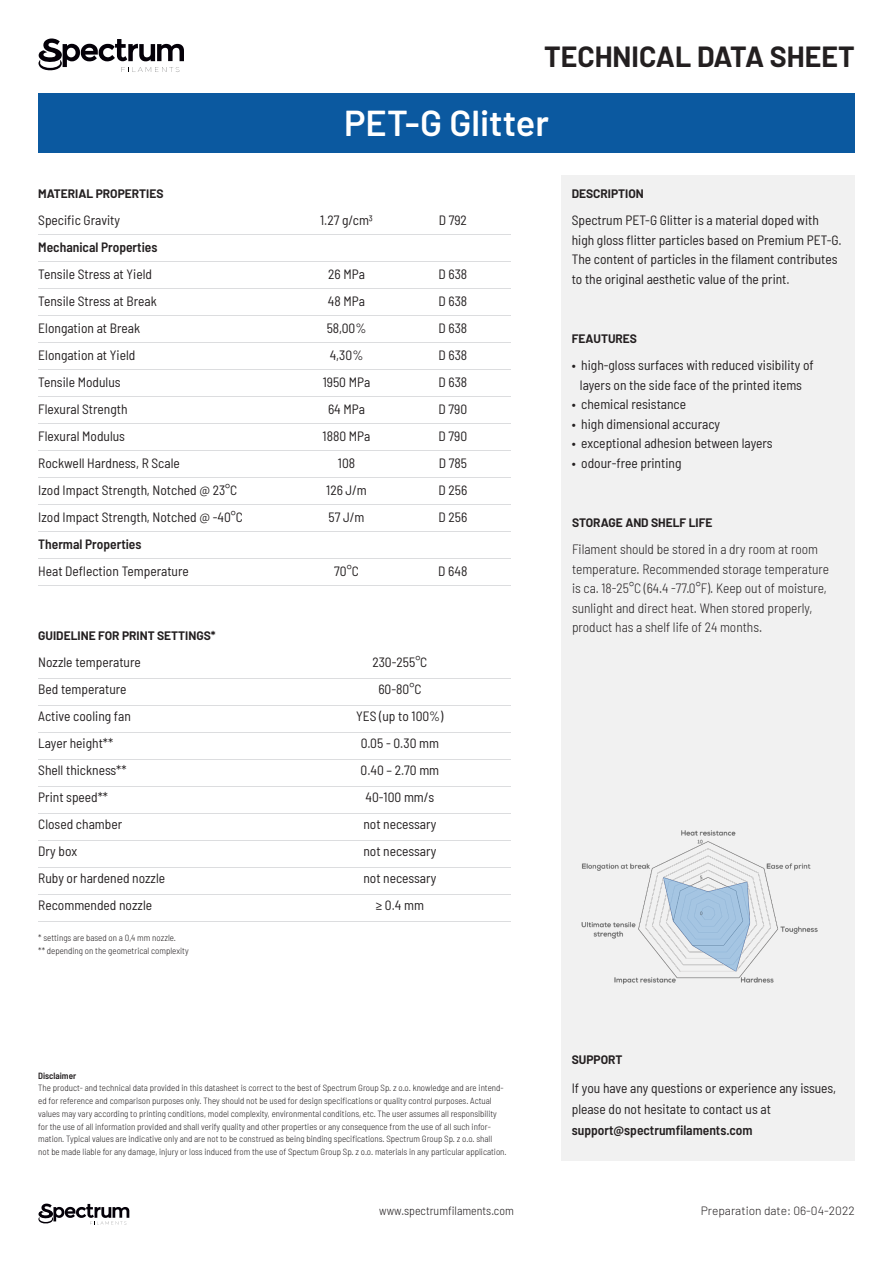
<style>
.page{position:relative;width:893px;height:1263px;background:#fff}
.page>*{position:absolute;margin:0;border:0;box-sizing:border-box;transform-origin:0 0}
.t1{font:600 36px "Barlow";color:#fff}
.t2{font:700 28.5px "Barlow";color:#231f20}
.t3{font:semi-condensed 13.5px/19.5px "Barlow";color:#231f20}
.t4{font:300 semi-condensed 13.5px/19.5px "Barlow";color:#231f20}
.t5{font:600 semi-condensed 13.5px "Barlow";color:#231f20}
.t6{font:700 12px "Barlow";color:#231f20}
.t7{font:300 12px "Barlow";color:#231f20}
.t8{font:300 semi-condensed 12px "Barlow";color:#231f20}
.t9{font:300 semi-condensed 9px/12.8px "Barlow";color:#231f20}
.t10{font:600 semi-condensed 9px "Barlow";color:#231f20}
.s1{font-weight:600}
</style>
<div class="page">
<div style="left:561px;top:175px;width:294px;height:985px;background:#f1f1f1"></div>
<div style="left:38px;top:94px;width:817px;height:59px;background:#0b59a0"></div>
<svg style="left:38px;top:39px;width:146px;height:33px"></svg>
<svg style="left:38px;top:1203px;width:91px;height:21px"></svg>
<hr style="left:38px;top:234px;width:472px;height:1px;background:#dcdddf">
<hr style="left:38px;top:261px;width:472px;height:1px;background:#dcdddf">
<hr style="left:38px;top:288px;width:472px;height:1px;background:#dcdddf">
<hr style="left:38px;top:315px;width:472px;height:1px;background:#dcdddf">
<hr style="left:38px;top:342px;width:472px;height:1px;background:#dcdddf">
<hr style="left:38px;top:369px;width:472px;height:1px;background:#dcdddf">
<hr style="left:38px;top:396px;width:472px;height:1px;background:#dcdddf">
<hr style="left:38px;top:423px;width:472px;height:1px;background:#dcdddf">
<hr style="left:38px;top:450px;width:472px;height:1px;background:#dcdddf">
<hr style="left:38px;top:477px;width:472px;height:1px;background:#dcdddf">
<hr style="left:38px;top:504px;width:472px;height:1px;background:#dcdddf">
<hr style="left:38px;top:531px;width:472px;height:1px;background:#dcdddf">
<hr style="left:38px;top:558px;width:472px;height:1px;background:#dcdddf">
<hr style="left:38px;top:585px;width:472px;height:1px;background:#dcdddf">
<img style="left:581px;top:830px;width:237px;height:155px">
<hr style="left:38px;top:678px;width:472px;height:1px;background:#dcdddf">
<hr style="left:38px;top:705px;width:472px;height:1px;background:#dcdddf">
<hr style="left:38px;top:732px;width:472px;height:1px;background:#dcdddf">
<hr style="left:38px;top:759px;width:472px;height:1px;background:#dcdddf">
<hr style="left:38px;top:786px;width:472px;height:1px;background:#dcdddf">
<hr style="left:38px;top:813px;width:472px;height:1px;background:#dcdddf">
<hr style="left:38px;top:840px;width:472px;height:1px;background:#dcdddf">
<hr style="left:38px;top:867px;width:472px;height:1px;background:#dcdddf">
<hr style="left:38px;top:894px;width:472px;height:1px;background:#dcdddf">
<hr style="left:38px;top:921px;width:472px;height:1px;background:#dcdddf">
<p class="t2" style="left:544px;top:35px;width:312px">TECHNICAL DATA SHEET</p>
<p class="t6" style="left:38px;top:185px;width:127px">MATERIAL PROPERTIES</p>
<p class="t3" style="left:38px;top:210px;width:83px">Specific Gravity</p>
<p class="t5" style="left:38px;top:238px;width:121px">Mechanical Properties</p>
<p class="t3" style="left:38px;top:264px;width:115px">Tensile Stress at Yield</p>
<p class="t3" style="left:38px;top:291px;width:120px">Tensile Stress at Break</p>
<p class="t3" style="left:38px;top:318px;width:103px">Elongation at Break</p>
<p class="t3" style="left:38px;top:345px;width:99px">Elongation at Yield</p>
<p class="t3" style="left:38px;top:372px;width:84px">Tensile Modulus</p>
<p class="t3" style="left:38px;top:399px;width:91px">Flexural Strength</p>
<p class="t3" style="left:38px;top:426px;width:88px">Flexural Modulus</p>
<p class="t3" style="left:38px;top:453px;width:143px">Rockwell Hardness, R Scale</p>
<p class="t3" style="left:38px;top:480px;width:201px">Izod Impact Strength, Notched @ 23°C</p>
<p class="t3" style="left:38px;top:507px;width:206px">Izod Impact Strength, Notched @ -40°C</p>
<p class="t5" style="left:38px;top:535px;width:105px">Thermal Properties</p>
<p class="t3" style="left:38px;top:561px;width:152px">Heat Deflection Temperature</p>
<p class="t6" style="left:38px;top:627px;width:179px">GUIDELINE FOR PRINT SETTINGS*</p>
<p class="t3" style="left:38px;top:652px;width:104px">Nozzle temperature</p>
<p class="t3" style="left:38px;top:679px;width:90px">Bed temperature</p>
<p class="t3" style="left:38px;top:706px;width:94px">Active cooling fan</p>
<p class="t3" style="left:38px;top:733px;width:76px">Layer height**</p>
<p class="t3" style="left:38px;top:760px;width:90px">Shell thickness**</p>
<p class="t3" style="left:38px;top:787px;width:71px">Print speed**</p>
<p class="t3" style="left:38px;top:814px;width:85px">Closed chamber</p>
<p class="t3" style="left:38px;top:841px;width:40px">Dry box</p>
<p class="t3" style="left:38px;top:868px;width:128px">Ruby or hardened nozzle</p>
<p class="t3" style="left:38px;top:895px;width:115px">Recommended nozzle</p>
<p class="t9" style="left:38px;top:931px;width:139px">* settings are based on a 0,4 mm nozzle.</p>
<p class="t9" style="left:38px;top:944px;width:152px">** depending on the geometrical complexity</p>
<p class="t1" style="left:344px;top:97px;width:206px">PET-G Glitter</p>
<p class="t3" style="left:320px;top:210px;width:54px">1.27 g/cm3</p>
<p class="t3" style="left:439px;top:210px;width:30px">D 792</p>
<p class="t3" style="left:328px;top:264px;width:38px">26 MPa</p>
<p class="t3" style="left:328px;top:291px;width:39px">48 MPa</p>
<p class="t3" style="left:327px;top:318px;width:41px">58,00%</p>
<p class="t3" style="left:330px;top:345px;width:35px">4,30%</p>
<p class="t3" style="left:323px;top:372px;width:49px">1950 MPa</p>
<p class="t3" style="left:328px;top:399px;width:39px">64 MPa</p>
<p class="t3" style="left:323px;top:426px;width:49px">1880 MPa</p>
<p class="t3" style="left:338px;top:453px;width:19px">108</p>
<p class="t3" style="left:326px;top:480px;width:42px">126 J/m</p>
<p class="t3" style="left:329px;top:507px;width:37px">57 J/m</p>
<p class="t3" style="left:438px;top:264px;width:30px">D 638</p>
<p class="t3" style="left:438px;top:291px;width:30px">D 638</p>
<p class="t3" style="left:438px;top:318px;width:30px">D 638</p>
<p class="t3" style="left:438px;top:345px;width:30px">D 638</p>
<p class="t3" style="left:438px;top:372px;width:30px">D 638</p>
<p class="t3" style="left:438px;top:399px;width:30px">D 790</p>
<p class="t3" style="left:438px;top:426px;width:30px">D 790</p>
<p class="t3" style="left:439px;top:453px;width:30px">D 785</p>
<p class="t3" style="left:438px;top:480px;width:30px">D 256</p>
<p class="t3" style="left:438px;top:507px;width:30px">D 256</p>
<p class="t3" style="left:334px;top:561px;width:26px">70°C</p>
<p class="t3" style="left:438px;top:561px;width:31px">D 648</p>
<p class="t3" style="left:372px;top:652px;width:56px">230-255°C</p>
<p class="t3" style="left:378px;top:679px;width:45px">60-80°C</p>
<p class="t3" style="left:356px;top:706px;width:89px">YES (up to 100%)</p>
<p class="t3" style="left:361px;top:733px;width:80px">0.05 - 0.30 mm</p>
<p class="t3" style="left:361px;top:760px;width:80px">0.40 – 2.70 mm</p>
<p class="t3" style="left:365px;top:787px;width:70px">40-100 mm/s</p>
<p class="t3" style="left:363px;top:814px;width:74px">not necessary</p>
<p class="t3" style="left:363px;top:841px;width:74px">not necessary</p>
<p class="t3" style="left:363px;top:868px;width:74px">not necessary</p>
<p class="t3" style="left:376px;top:895px;width:50px">≥ 0.4 mm</p>
<p class="t6" style="left:572px;top:185px;width:74px">DESCRIPTION</p>
<p class="t3" style="left:572px;top:210px;width:272px">Spectrum PET-G Glitter is a material doped with high gloss flitter particles based on Premium PET-G.<br>The content of particles in the filament contributes to the original aesthetic value of the print.</p>
<p class="t6" style="left:572px;top:330px;width:67px">FEAUTURES</p>
<p class="t3" style="left:572px;top:355px;width:243px;text-align:center">• high-gloss surfaces with reduced visibility of layers on the side face of the printed items</p>
<p class="t3" style="left:572px;top:394px;width:116px">• chemical resistance</p>
<p class="t3" style="left:572px;top:413px;width:150px">• high dimensional accuracy</p>
<p class="t3" style="left:572px;top:433px;width:202px">• exceptional adhesion between layers</p>
<p class="t3" style="left:572px;top:452px;width:111px">• odour-free printing</p>
<p class="t6" style="left:572px;top:514px;width:142px">STORAGE AND SHELF LIFE</p>
<p class="t4" style="left:572px;top:538px;width:259px">Filament should be stored in a dry room at room temperature. Recommended storage temperature is ca. 18-25°C (64.4 -77.0°F). Keep out of moisture, sunlight and direct heat. When stored properly, product has a shelf life of 24 months.</p>
<p class="t10" style="left:38px;top:1069px;width:39px">Disclaimer</p>
<p class="t9" style="left:38px;top:1081px;width:470px">The product- and technical data provided in this datasheet is correct to the best of Spectrum Group Sp. z o.o. knowledge and are intend&shy;ed for reference and comparison purposes only. They should not be used for design specifications or quality control purposes. Actual values may vary according to printing conditions, model complexity, environmental conditions, etc. The user assumes all responsibility for the use of all information provided and shall verify quality and other properties or any consequence from the use of all such infor&shy;mation. Typical values are indicative only and are not to be construed as being binding specifications. Spectrum Group Sp. z o.o. shall<br>not be made liable for any damage, injury or loss induced from the use of Spectum Group Sp. z o.o. materials in any particular application.</p>
<p class="t6" style="left:572px;top:1051px;width:52px">SUPPORT</p>
<p class="t3" style="left:572px;top:1077px;width:266px;line-height:21px">If you have any questions or experience any issues, please do not hesitate to contact us at <span class="s1">support@spectrumfilaments.com</span></p>
<p class="t8" style="left:379px;top:1202px;width:136px">www.spectrumfilaments.com</p>
<p class="t7" style="left:701px;top:1202px;width:156px">Preparation date: 06-04-2022</p>
</div>
